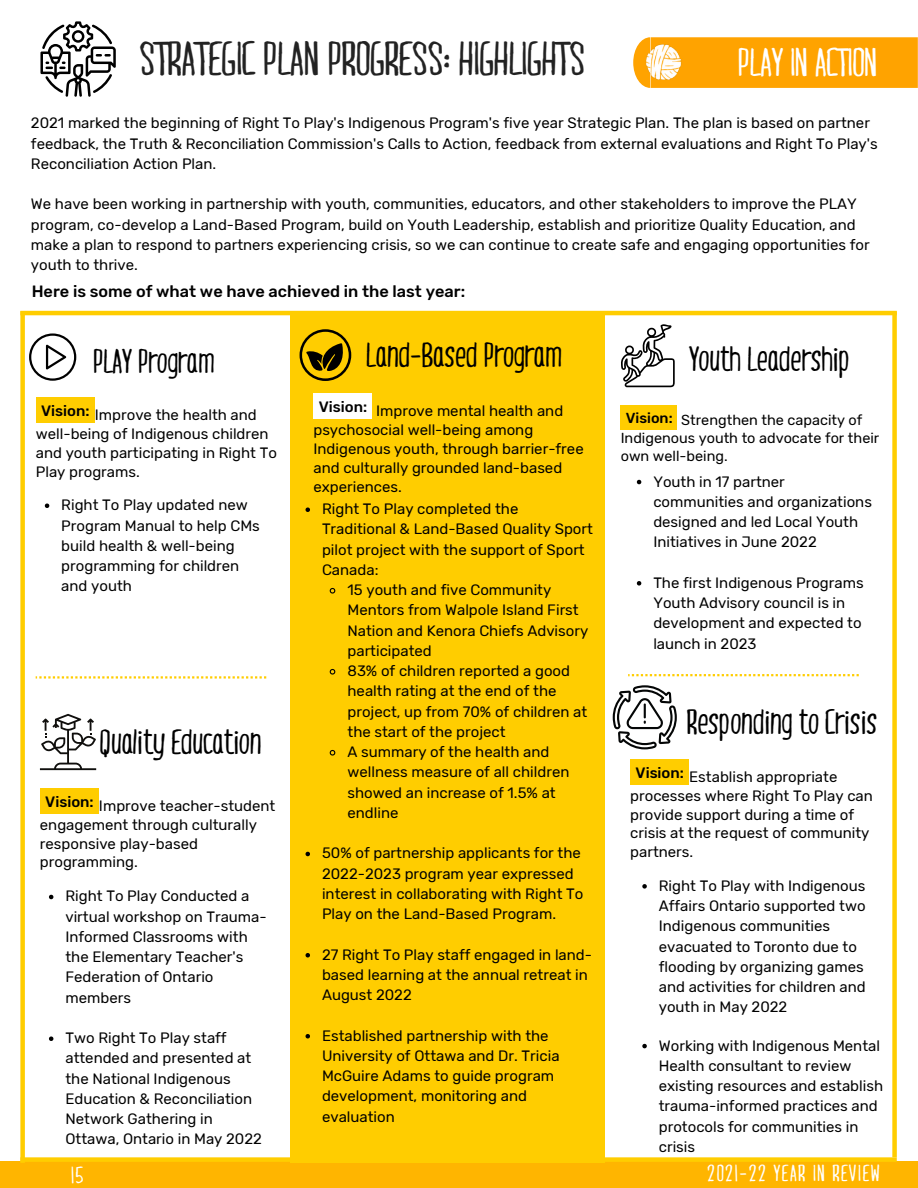
<style>
.page{position:relative;width:918px;height:1188px;background:#fff}
.page>*{position:absolute;margin:0;border:0;box-sizing:border-box;transform-origin:0 0}
.t1{font:45px "MARI DAVID";color:#222}
.t2{font:37.5px "MARI DAVID";color:#fff}
.t3{font:33px "MARI DAVID";color:#000}
.t4{font:32.25px "MARI DAVID";color:#000}
.t5{font:21.75px "MARI DAVID";letter-spacing:.08em;color:#fff}
.t6{font:500 16.35px "Rubik";color:#000}
.t7{font:15px/20.2px "Rubik";color:#000}
.t8{font:500 15px "Rubik";color:#000}
.t9{font:14.55px/18.1px "Rubik";color:#000}
.t10{font:500 14.55px "Rubik";color:#000}
</style>
<div class="page">
<div style="left:0;top:1162px;width:918px;height:26px;background:#ffb500"></div>
<div style="left:633px;top:37px;width:285px;height:51px;background:#ffa300"></div>
<img style="left:644px;top:43px;width:38px;height:38px">
<div style="left:36px;top:397px;width:58px;height:26px;background:#ffcd00"></div>
<div style="left:290px;top:314px;width:315px;height:849px;background:#ffcd00"></div>
<div style="left:313px;top:393px;width:59px;height:26px;background:#fff"></div>
<div style="left:621px;top:405px;width:56px;height:25px;background:#ffcd00"></div>
<svg style="left:40px;top:21px;width:76px;height:76px"></svg>
<svg style="left:29px;top:333px;width:47px;height:48px"></svg>
<svg style="left:300px;top:329px;width:51px;height:52px"></svg>
<svg style="left:621px;top:324px;width:54px;height:63px"></svg>
<svg style="left:40px;top:714px;width:56px;height:56px"></svg>
<svg style="left:613px;top:685px;width:64px;height:64px"></svg>
<div style="left:40px;top:788px;width:58px;height:26px;background:#ffcd00"></div>
<div style="left:630px;top:759px;width:59px;height:26px;background:#ffcd00"></div>
<svg style="left:36px;top:676px;width:230px;height:3px"></svg>
<svg style="left:628px;top:674px;width:231px;height:2px"></svg>
<svg style="left:45px;top:504px;width:4px;height:4px"></svg>
<svg style="left:637px;top:480px;width:4px;height:4px"></svg>
<svg style="left:637px;top:581px;width:4px;height:5px"></svg>
<svg style="left:49px;top:895px;width:4px;height:4px"></svg>
<svg style="left:49px;top:1036px;width:4px;height:5px"></svg>
<svg style="left:642px;top:884px;width:5px;height:5px"></svg>
<svg style="left:642px;top:1044px;width:5px;height:4px"></svg>
<hr style="left:20px;top:311px;width:877px;height:4px;background:#ffcd00">
<div style="left:20px;top:311px;width:5px;height:852px;background:#ffcd00"></div>
<div style="left:892px;top:311px;width:5px;height:846px;background:#ffcd00"></div>
<div style="left:20px;top:1157px;width:877px;height:5px;background:#ffcd00"></div>
<svg style="left:306px;top:507px;width:4px;height:5px"></svg>
<svg style="left:329px;top:587px;width:7px;height:7px"></svg>
<svg style="left:329px;top:668px;width:7px;height:7px"></svg>
<svg style="left:329px;top:749px;width:7px;height:7px"></svg>
<svg style="left:306px;top:852px;width:4px;height:4px"></svg>
<svg style="left:306px;top:953px;width:4px;height:4px"></svg>
<svg style="left:306px;top:1034px;width:4px;height:4px"></svg>
<h1 class="t1" style="left:139px;top:33px;width:447px">STRATEGIC PLAN PROGRESS: HIGHLIGHTS</h1>
<h2 class="t2" style="left:738px;top:41px;width:140px">PLAY IN ACTION</h2>
<p class="t7" style="left:31px;top:113px;width:848px">2021 marked the beginning of Right To Play's Indigenous Program's five year Strategic Plan. The plan is based on partner feedback, the Truth &amp; Reconciliation Commission's Calls to Action, feedback from external evaluations and Right To Play's<br>Reconciliation Action Plan.</p>
<p class="t7" style="left:31px;top:194px;width:840px">We have been working in partnership with youth, communities, educators, and other stakeholders to improve the PLAY program, co-develop a Land-Based Program, build on Youth Leadership, establish and prioritize Quality Education, and make a plan to respond to partners experiencing crisis, so we can continue to create safe and engaging opportunities for youth to thrive.</p>
<p class="t6" style="left:32px;top:282px;width:435px">Here is some of what we have achieved in the last year:</p>
<h3 class="t4" style="left:94px;top:342px;width:123px">PLAY Program</h3>
<h3 class="t3" style="left:366px;top:336px;width:197px">Land-Based Program</h3>
<h3 class="t3" style="left:689px;top:340px;width:162px">Youth Leadership</h3>
<p class="t8" style="left:41px;top:402px;width:50px">Vision:</p>
<p class="t7" style="left:36px;top:406px;width:243px;line-height:18.9px;text-indent:59px">Improve the health and well-being of Indigenous children and youth participating in Right To<br>Play programs.</p>
<p class="t7" style="left:61px;top:495px;width:200px">Right To Play updated new<br>Program Manual to help CMs build health &amp; well-being programming for children and youth</p>
<h3 class="t3" style="left:100px;top:722px;width:163px">Quality Education</h3>
<p class="t8" style="left:45px;top:793px;width:50px">Vision:</p>
<p class="t7" style="left:40px;top:796px;width:237px;line-height:18.9px;text-indent:59px">Improve teacher-student engagement through culturally responsive play-based programming.</p>
<p class="t7" style="left:65px;top:886px;width:203px">Right To Play Conducted a virtual workshop on Trauma-<br>Informed Classrooms with the Elementary Teacher's<br>Federation of Ontario members</p>
<p class="t7" style="left:65px;top:1028px;width:198px">Two Right To Play staff attended and presented at the National Indigenous<br>Education &amp; Reconciliation<br>Network Gathering in<br>Ottawa, Ontario in May 2022</p>
<h3 class="t5" style="left:71px;top:1162px;width:14px">15</h3>
<p class="t8" style="left:319px;top:398px;width:50px">Vision:</p>
<p class="t7" style="left:313px;top:402px;width:272px;line-height:18.9px;text-indent:63px">Improve mental health and psychosocial well-being among<br>Indigenous youth, through barrier-free and culturally grounded land-based experiences.</p>
<p class="t7" style="left:322px;top:499px;width:198px">Right To Play completed the</p>
<p class="t7" style="left:322px;top:519px;width:272px">Traditional &amp; Land-Based Quality Sport</p>
<p class="t7" style="left:322px;top:539px;width:264px">pilot project with the support of Sport</p>
<p class="t7" style="left:322px;top:560px;width:58px">Canada:</p>
<p class="t7" style="left:348px;top:580px;width:205px">15 youth and five Community</p>
<p class="t7" style="left:348px;top:600px;width:233px">Mentors from Walpole Island First</p>
<p class="t7" style="left:348px;top:620px;width:242px">Nation and Kenora Chiefs Advisory</p>
<p class="t7" style="left:348px;top:641px;width:86px">participated</p>
<p class="t7" style="left:348px;top:661px;width:224px">83% of children reported a good</p>
<p class="t7" style="left:348px;top:681px;width:210px">health rating at the end of the</p>
<p class="t7" style="left:348px;top:701px;width:241px">project, up from 70% of children at</p>
<p class="t7" style="left:348px;top:722px;width:160px">the start of the project</p>
<p class="t7" style="left:348px;top:742px;width:203px">A summary of the health and</p>
<p class="t7" style="left:348px;top:762px;width:223px">wellness measure of all children</p>
<p class="t7" style="left:348px;top:782px;width:210px">showed an increase of 1.5% at</p>
<p class="t7" style="left:348px;top:803px;width:52px">endline</p>
<p class="t7" style="left:322px;top:843px;width:263px">50% of partnership applicants for the 2022-2023 program year expressed interest in collaborating with Right To Play on the Land-Based Program.</p>
<p class="t7" style="left:322px;top:944px;width:272px">27 Right To Play staff engaged in land&shy;based learning at the annual retreat in<br>August 2022</p>
<p class="t7" style="left:322px;top:1025px;width:239px">Established partnership with the<br>University of Ottawa and Dr. Tricia<br>McGuire Adams to guide program development, monitoring and evaluation</p>
<p class="t10" style="left:626px;top:410px;width:48px">Vision:</p>
<p class="t9" style="left:621px;top:411px;width:260px;text-indent:61px">Strengthen the capacity of<br>Indigenous youth to advocate for their own well-being.</p>
<p class="t7" style="left:653px;top:471px;width:220px">Youth in 17 partner communities and organizations designed and led Local Youth<br>Initiatives in June 2022</p>
<p class="t7" style="left:653px;top:573px;width:212px">The first Indigenous Programs<br>Youth Advisory council is in development and expected to launch in 2023</p>
<h3 class="t3" style="left:687px;top:702px;width:192px">Responding to Crisis</h3>
<p class="t8" style="left:636px;top:764px;width:50px">Vision:</p>
<p class="t7" style="left:630px;top:767px;width:244px;line-height:18.9px;text-indent:59px">Establish appropriate processes where Right To Play can provide support during a time of crisis at the request of community partners.</p>
<p class="t7" style="left:659px;top:876px;width:208px">Right To Play with Indigenous<br>Affairs Ontario supported two<br>Indigenous communities evacuated to Toronto due to flooding by organizing games and activities for children and youth in May 2022</p>
<p class="t7" style="left:659px;top:1035px;width:226px">Working with Indigenous Mental<br>Health consultant to review existing resources and establish trauma-informed practices and protocols for communities in crisis</p>
<h3 class="t5" style="left:707px;top:1160px;width:174px">2021-22 YEAR IN REVIEW</h3>
</div>
